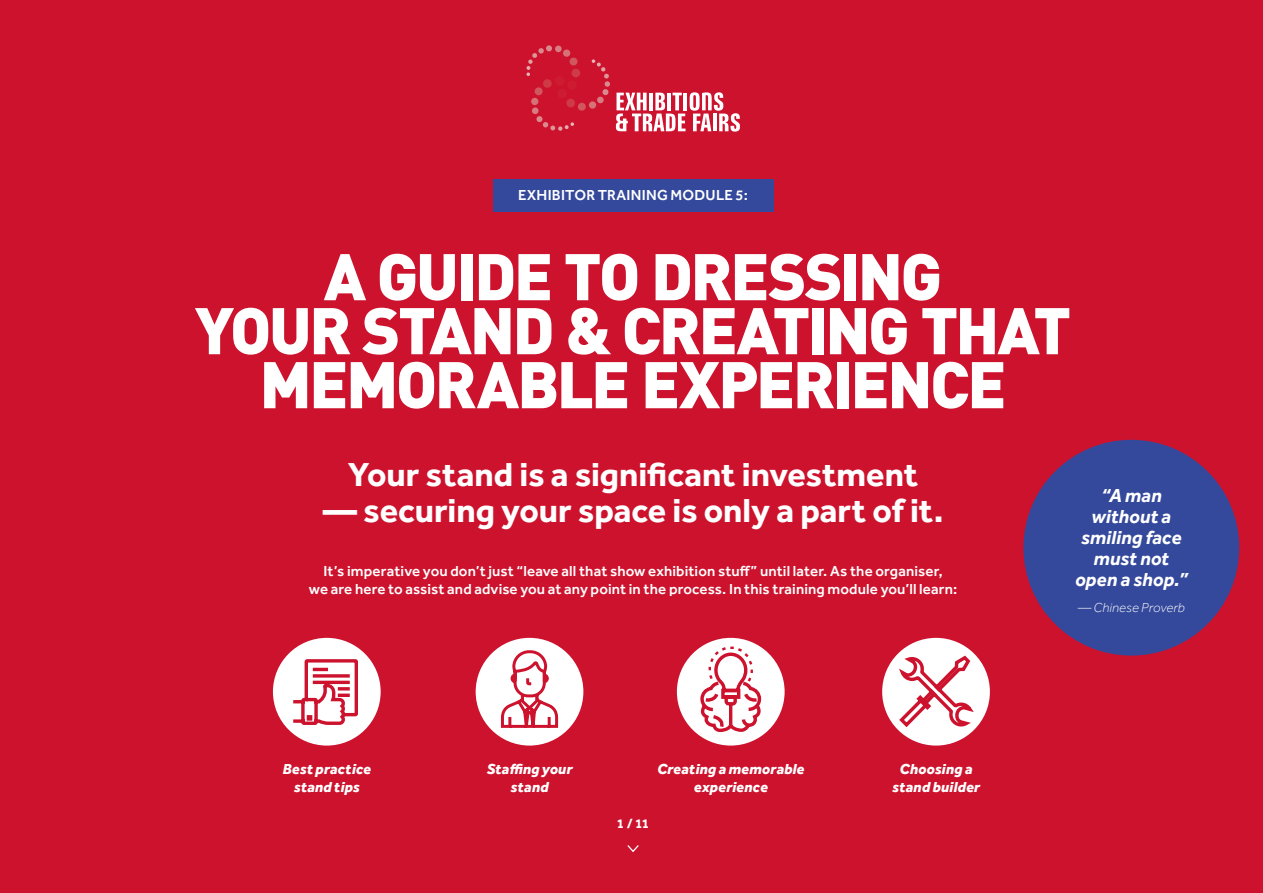
<style>
.page{position:relative;width:1263px;height:893px;background:#cd122d}
.page>*{position:absolute;margin:0;border:0;box-sizing:border-box;transform-origin:0 0}
.t1{font:900 64.8px/54px "DIN";letter-spacing:-.04em;color:#fff;text-align:center}
.t2{font:700 34.35px "Effra";color:#fff}
.t3{font:italic 700 19.5px/21px "Effra";color:#fff;text-align:center}
.t4{font:500 15px/18px "Effra";letter-spacing:.01em;color:#fff;text-align:center}
.t5{font:italic 800 15px/18px "Effra";letter-spacing:.01em;color:#fff;text-align:center}
.t6{font:italic 300 13.5px "Effra";letter-spacing:.005em;color:#fff}
.t7{font:700 13.5px "Effra";color:#fff}
</style>
<div class="page">
<div style="left:493px;top:179px;width:280px;height:32px;background:#34499b"></div>
<svg style="left:627px;top:845px;width:12px;height:8px"></svg>
<div style="left:1023px;top:440px;width:216px;height:216px;background:#34499b;border-radius:50%"></div>
<div style="left:882px;top:638px;width:108px;height:108px;background:#fff;border-radius:50%"></div>
<div style="left:273px;top:638px;width:108px;height:108px;background:#fff;border-radius:50%"></div>
<svg style="left:293px;top:659px;width:65px;height:66px"></svg>
<div style="left:476px;top:638px;width:107px;height:108px;background:#fff;border-radius:50%"></div>
<svg style="left:501px;top:650px;width:58px;height:78px"></svg>
<div style="left:677px;top:638px;width:108px;height:108px;background:#fff;border-radius:50%"></div>
<svg style="left:699px;top:643px;width:63px;height:89px"></svg>
<svg style="left:896px;top:653px;width:81px;height:77px"></svg>
<div style="left:578px;top:103px;width:8px;height:8px;background:#d1575f;border-radius:50%"></div>
<svg style="left:589px;top:59px;width:21px;height:50px"></svg>
<svg style="left:571px;top:68px;width:9px;height:10px"></svg>
<svg style="left:526px;top:45px;width:52px;height:86px"></svg>
<svg style="left:616px;top:92px;width:124px;height:40px"></svg>
<p class="t4" style="left:518px;top:186px;width:231px">EXHIBITOR TRAINING MODULE 5:</p>
<h1 class="t1" style="left:195px;top:246px;width:878px">A GUIDE TO DRESSING<br>YOUR STAND &amp; CREATING THAT<br>MEMORABLE EXPERIENCE</h1>
<h2 class="t2" style="left:348px;top:454px;width:572px">Your stand is a significant investment</h2>
<h2 class="t2" style="left:323px;top:490px;width:622px">— securing your space is only a part of it.</h2>
<p class="t4" style="left:309px;top:562px;width:650px">It’s imperative you don’t just “leave all that show exhibition stuff” until later. As the organiser,<br>we are here to assist and advise you at any point in the process. In this training module you’ll learn:</p>
<p class="t5" style="left:283px;top:760px;width:90px">Best practice stand tips</p>
<p class="t5" style="left:487px;top:760px;width:87px">Staffing your stand</p>
<p class="t5" style="left:657px;top:760px;width:149px">Creating a memorable experience</p>
<p class="t7" style="left:617px;top:815px;width:34px">1 / 11</p>
<p class="t5" style="left:892px;top:760px;width:89px">Choosing a stand builder</p>
<h3 class="t3" style="left:1075px;top:485px;width:114px">“A man without a smiling face must not open a shop.”</h3>
<p class="t6" style="left:1078px;top:599px;width:109px">— Chinese Proverb</p>
</div>
